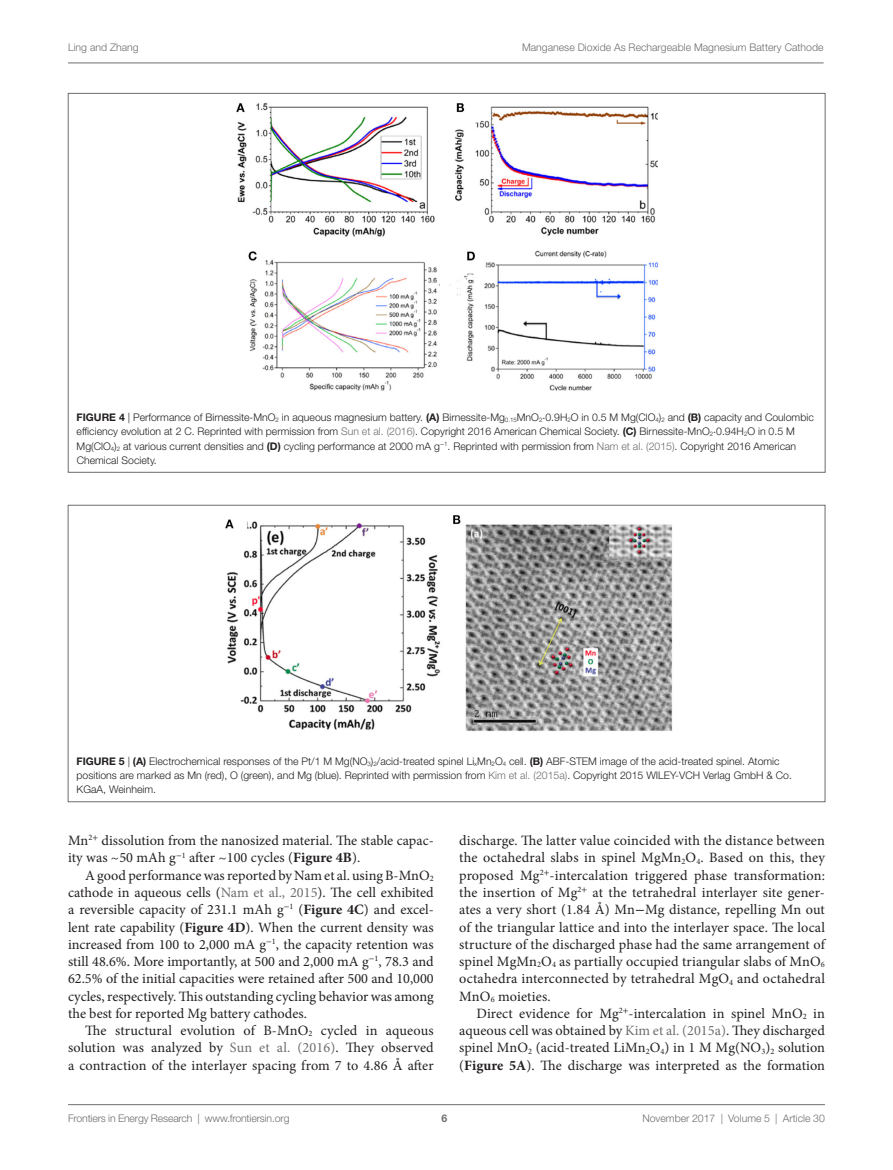
<style>
.page{position:relative;width:893px;height:1170px;background:#fff}
.page>*{position:absolute;margin:0;border:0;box-sizing:border-box;transform-origin:0 0}
.t1{font:14.25px/17.2px "Minion Pro";letter-spacing:.005em;color:#231f20;text-align:justify}
.t2{font:300 10.5px/14.2px "Helvetica Neue LT Std";color:#231f20}
.t3{font:300 10.5px "Helvetica Neue LT Std";color:#6c6d70}
.t4{font:700 10.5px "Helvetica Neue LT Std";color:#6c6d70}
.s1{font-weight:700}
.s2{font-family:"STIX General";font-weight:400}
.s3{color:#6c6d70}
.s4{font-family:"STIX General"}
</style>
<div class="page">
<img style="left:225px;top:515px;width:448px;height:216px">
<img style="left:236px;top:103px;width:422px;height:288px">
<hr style="left:68px;top:63px;width:756px;height:1px;background:#6c6d70">
<hr style="left:68px;top:1104px;width:757px;height:1px;background:#6c6d70">
<p class="t3" style="left:68px;top:41px;width:72px">Ling and Zhang</p>
<p class="t3" style="left:522px;top:41px;width:303px">Manganese Dioxide As Rechargeable Magnesium Battery Cathode</p>
<p class="t2" style="left:77px;top:410px;width:739px"><span class="s1">FIGURE 4</span> | Performance of Birnessite-MnO<sub>2</sub> in aqueous magnesium battery. <span class="s1">(A)</span> Birnessite-Mg<sub>0.15</sub>MnO<sub>2</sub><span class="s2">⋅</span>0.9H<sub>2</sub>O in 0.5 M Mg(ClO<sub>4</sub>)<sub>2</sub> and <span class="s1">(B)</span> capacity and Coulombic efficiency evolution at 2 C. Reprinted with permission from <span class="s3">Sun et al. (2016)</span>. Copyright 2016 American Chemical Society. <span class="s1">(C)</span> Birnessite-MnO<sub>2</sub><span class="s2">⋅</span>0.94H<sub>2</sub>O in 0.5 M Mg(ClO<sub>4</sub>)<sub>2</sub> at various current densities and <span class="s1">(D)</span> cycling performance at 2000 mA g<sup>−</sup><sup>1</sup>. Reprinted with permission from <span class="s3">Nam et al. (2015)</span>. Copyright 2016 American Chemical Society.</p>
<p class="t2" style="left:77px;top:753px;width:717px"><span class="s1">FIGURE 5</span> | <span class="s1">(A)</span> Electrochemical responses of the Pt/1 M Mg(NO<sub>3</sub>)<sub>2</sub>/acid-treated spinel Li<sub>x</sub>Mn<sub>2</sub>O<sub>4</sub> cell. <span class="s1">(B)</span> ABF-STEM image of the acid-treated spinel. Atomic positions are marked as Mn (red), O (green), and Mg (blue). Reprinted with permission from <span class="s3">Kim et al. (2015a)</span>. Copyright 2015 WILEY-VCH Verlag GmbH &amp; Co.<br>KGaA, Weinheim.</p>
<p class="t1" style="left:68px;top:832px;width:367px">Mn<sup>2</sup><sup>+</sup> dissolution from the nanosized material. The stable capac&shy;ity was ~50 mAh g<sup>−</sup><sup>1</sup> after ~100 cycles (<span class="s1">Figure 4B</span>).</p>
<p class="t1" style="left:68px;top:866px;width:367px;text-indent:17px">A good performance was reported by Nam et al. using B-MnO<sub>2 </sub>cathode in aqueous cells (<span class="s3">Nam et al., 2015</span>). The cell exhibited a reversible capacity of 231.1 mAh g<sup>−</sup><sup>1</sup> (<span class="s1">Figure 4C</span>) and excel&shy;lent rate capability (<span class="s1">Figure 4D</span>). When the current density was increased from 100 to 2,000 mA g<sup>−</sup><sup>1</sup>, the capacity retention was still 48.6%. More importantly, at 500 and 2,000 mA g<sup>−</sup><sup>1</sup>, 78.3 and 62.5% of the initial capacities were retained after 500 and 10,000 cycles, respectively. This outstanding cycling behavior was among the best for reported Mg battery cathodes.</p>
<p class="t1" style="left:68px;top:1021px;width:367px;text-indent:17px">The structural evolution of B-MnO<sub>2</sub> cycled in aqueous solution was analyzed by <span class="s3">Sun et al. (2016)</span>. They observed a contraction of the interlayer spacing from 7 to 4.86 Å after</p>
<p class="t1" style="left:459px;top:832px;width:367px">discharge. The latter value coincided with the distance between the octahedral slabs in spinel MgMn<sub>2</sub>O<sub>4</sub>. Based on this, they proposed Mg<sup>2</sup><sup>+</sup>-intercalation triggered phase transformation: the insertion of Mg<sup>2</sup><sup>+</sup> at the tetrahedral interlayer site gener&shy;ates a very short (1.84 Å) Mn<span class="s4">−</span>Mg distance, repelling Mn out of the triangular lattice and into the interlayer space. The local structure of the discharged phase had the same arrangement of spinel MgMn<sub>2</sub>O<sub>4</sub> as partially occupied triangular slabs of MnO<sub>6 </sub>octahedra interconnected by tetrahedral MgO<sub>4</sub> and octahedral MnO<sub>6</sub> moieties.</p>
<p class="t1" style="left:459px;top:1004px;width:367px;text-indent:17px">Direct evidence for Mg<sup>2</sup><sup>+</sup>-intercalation in spinel MnO<sub>2</sub> in aqueous cell was obtained by <span class="s3">Kim et al. (2015a)</span>. They discharged spinel MnO<sub>2</sub> (acid-treated LiMn<sub>2</sub>O<sub>4</sub>) in 1 M Mg(NO<sub>3</sub>)<sub>2</sub> solution (<span class="s1">Figure 5A</span>). The discharge was interpreted as the formation</p>
<p class="t3" style="left:68px;top:1111px;width:223px">Frontiers in Energy Research | www.frontiersin.org</p>
<p class="t3" style="left:642px;top:1111px;width:184px">November 2017 | Volume 5 | Article 30</p>
<p class="t4" style="left:441px;top:1111px;width:7px">6</p>
</div>
